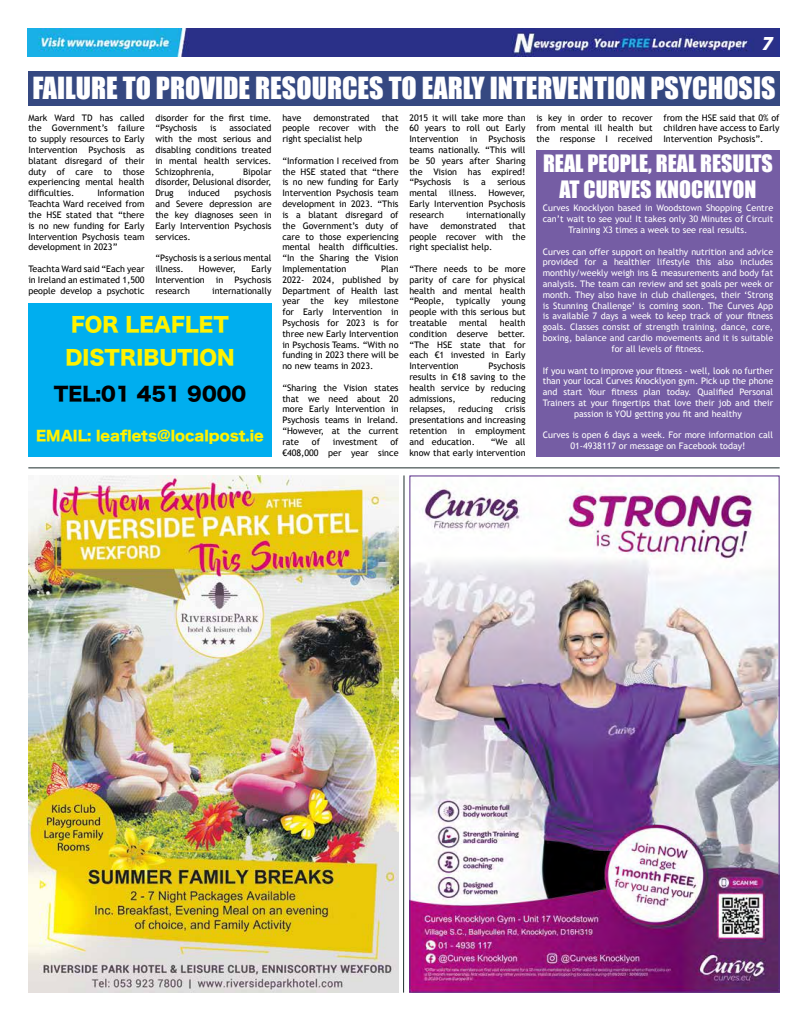
<style>
.page{position:relative;width:808px;height:1021px;background:#fff}
.page>*{position:absolute;margin:0;border:0;box-sizing:border-box;transform-origin:0 0}
.t1{font:28px "Impact";color:#fff}
.t2{font:22px/26.4px "Impact";color:#fff;text-align:center}
.t3{font:20px/33px "Hira Kaku Std N W8";color:#fff200}
.t4{font:20px "Impact";color:#fff}
.t5{font:19px "Hira Kaku Std N W8";color:#000}
.t6{font:14px "Hira Kaku Std N W8";color:#fff200}
.t7{font:9px/10.8px "Trebuchet MS";color:#000;text-align:justify}
.t8{font:9px/10.8px "Trebuchet MS";color:#fff;text-align:center}
.s1{font-family:"Myriad Pro";font-weight:900;font-style:italic}
</style>
<div class="page">
<hr style="left:28px;top:467px;width:752px;height:1px;background:#1d2d2c">
<img style="left:28px;top:28px;width:751px;height:29px">
<img style="left:411px;top:487px;width:367px;height:503px">
<img style="left:28px;top:475px;width:371px;height:517px">
<svg style="left:403px;top:475px;width:2px;height:518px"></svg>
<div style="left:536px;top:150px;width:244px;height:306px;background:#755da4"></div>
<div style="left:28px;top:71px;width:752px;height:34px;background:#354881"></div>
<div style="left:28px;top:303px;width:244px;height:153px;background:#00aeef"></div>
<h3 class="t4" style="left:752px;top:27px;width:23px">0 3<span class="s1">7</span></h3>
<h1 class="t1" style="left:32px;top:66px;width:745px">FAILURE TO PROVIDE RESOURCES TO EARLY INTERVENTION PSYCHOSIS</h1>
<p class="t7" style="left:28px;top:112px;width:118px">Mark Ward TD has called the Government’s failure to supply resources to Early Intervention Psychosis as blatant disregard of their duty of care to those experiencing mental health difficulties.</p>
<p class="t7" style="left:155px;top:112px;width:118px">disorder for the first time. “Psychosis</p>
<p class="t7" style="left:282px;top:112px;width:118px;text-indent:99px">that people recover with the right specialist help</p>
<p class="t7" style="left:282px;top:155px;width:118px">“Information I received from the HSE stated that “there is no new funding for Early Intervention Psychosis team development in 2023. “This is a blatant disregard of the Government’s duty of care to those experiencing mental health difficulties. “In the Sharing the Vision Implementation</p>
<p class="t7" style="left:282px;top:112px;width:20px">have</p>
<p class="t7" style="left:313px;top:112px;width:58px">demonstrated</p>
<p class="t7" style="left:409px;top:112px;width:118px">2015 it will take more than 60 years to roll out Early Intervention in Psychosis teams nationally. “This will be 50 years after Sharing the Vision has expired! “Psychosis</p>
<p class="t7" style="left:536px;top:112px;width:118px">is key in order to recover from mental ill health but the response I received</p>
<p class="t7" style="left:663px;top:112px;width:118px">from the HSE said that 0% of children have access to Early Intervention Psychosis”.</p>
<p class="t7" style="left:155px;top:123px;width:118px;text-indent:74px">associated with the most serious and disabling conditions treated in mental health services.<br>Schizophrenia,</p>
<p class="t7" style="left:210px;top:123px;width:8px">is</p>
<h2 class="t2" style="left:543px;top:149px;width:231px">REAL PEOPLE, REAL RESULTS<br>AT CURVES KNOCKLYON</h2>
<p class="t8" style="left:543px;top:203px;width:232px">Curves Knocklyon based in Woodstown Shopping Centre can’t wait to see you! It takes only 30 Minutes of Circuit<br>Training X3 times a week to see real results.</p>
<p class="t8" style="left:543px;top:246px;width:232px">Curves can offer support on healthy nutrition and advice provided for a healthier lifestyle this also includes monthly/weekly weigh ins &amp; measurements and body fat analysis. The team can review and set goals per week or month. They also have in club challenges, their ‘Strong is Stunning Challenge’ is coming soon. The Curves App is available 7 days a week to keep track of your fitness goals. Classes consist of strength training, dance, core, boxing, balance and cardio movements and it is suitable for all levels of fitness.</p>
<p class="t8" style="left:543px;top:365px;width:232px">If you want to improve your fitness - well, look no further than your local Curves Knocklyon gym. Pick up the phone and start Your fitness plan today. Qualified Personal Trainers at your fingertips that love their job and their passion is YOU getting you fit and healthy</p>
<p class="t8" style="left:543px;top:430px;width:232px">Curves is open 6 days a week. For more information call<br>01-4938117 or message on Facebook today!</p>
<p class="t7" style="left:155px;top:166px;width:118px;text-indent:88px">Bipolar disorder, Delusional disorder, Drug</p>
<p class="t7" style="left:463px;top:177px;width:8px">is</p>
<p class="t7" style="left:481px;top:177px;width:6px">a</p>
<p class="t7" style="left:498px;top:177px;width:30px">serious</p>
<p class="t7" style="left:28px;top:188px;width:118px;text-indent:69px">Information Teachta Ward received from the HSE stated that “there is no new funding for Early Intervention Psychosis team development in 2023”</p>
<p class="t7" style="left:28px;top:263px;width:118px">Teachta Ward said “Each year in Ireland an estimated 1,500 people develop a psychotic</p>
<p class="t7" style="left:155px;top:188px;width:118px;text-indent:79px">psychosis and Severe depression are the key diagnoses seen in Early Intervention Psychosis services.</p>
<p class="t7" style="left:155px;top:253px;width:118px">“Psychosis is a serious mental illness.</p>
<p class="t7" style="left:188px;top:188px;width:33px">induced</p>
<p class="t7" style="left:409px;top:188px;width:30px">mental</p>
<p class="t7" style="left:449px;top:188px;width:30px">illness.</p>
<p class="t7" style="left:409px;top:188px;width:118px;text-indent:79px">However, Early Intervention Psychosis research</p>
<p class="t7" style="left:466px;top:209px;width:61px">internationally</p>
<p class="t7" style="left:409px;top:220px;width:20px">have</p>
<p class="t7" style="left:440px;top:220px;width:58px">demonstrated</p>
<p class="t7" style="left:409px;top:220px;width:118px;text-indent:99px">that people recover with the right specialist help.</p>
<p class="t7" style="left:409px;top:263px;width:118px">“There needs to be more parity of care for physical health and mental health “People,</p>
<p class="t7" style="left:155px;top:263px;width:118px;text-indent:96px">Early Intervention in Psychosis research</p>
<p class="t7" style="left:282px;top:263px;width:118px;text-indent:99px">Plan 2022- 2024, published by Department of Health last year the key milestone for Early Intervention in Psychosis for 2023 is for three new Early Intervention in Psychosis Teams. “With no funding in 2023 there will be no new teams in 2023.</p>
<p class="t7" style="left:282px;top:382px;width:118px">“Sharing the Vision states that we need about 20 more Early Intervention in Psychosis teams in Ireland. “However, at the current rate</p>
<p class="t7" style="left:199px;top:263px;width:39px">However,</p>
<p class="t7" style="left:212px;top:285px;width:61px">internationally</p>
<p class="t7" style="left:456px;top:296px;width:36px">typically</p>
<p class="t7" style="left:409px;top:296px;width:118px;text-indent:93px">young people with this serious but treatable</p>
<h3 class="t3" style="left:65px;top:309px;width:171px">FOR LEAFLET<br>DISTRIBUTION</h3>
<h3 class="t5" style="left:54px;top:383px;width:194px">TEL:01 451 9000</h3>
<h3 class="t6" style="left:36px;top:428px;width:229px">EMAIL: leaflets@localpost.ie</h3>
<p class="t7" style="left:409px;top:317px;width:118px;text-indent:91px">health condition deserve better. “The HSE state that for each €1 invested in Early Intervention</p>
<p class="t7" style="left:459px;top:317px;width:30px">mental</p>
<p class="t7" style="left:409px;top:361px;width:118px;text-indent:79px">Psychosis results in €18 saving to the health service by reducing admissions,</p>
<p class="t7" style="left:491px;top:393px;width:36px">reducing</p>
<p class="t7" style="left:409px;top:404px;width:38px">relapses,</p>
<p class="t7" style="left:458px;top:404px;width:36px">reducing</p>
<p class="t7" style="left:409px;top:404px;width:118px;text-indent:96px">crisis presentations and increasing retention in employment and education.</p>
<p class="t7" style="left:282px;top:436px;width:118px;text-align:right">of<br>€408,000 per year since</p>
<p class="t7" style="left:312px;top:436px;width:10px">of</p>
<p class="t7" style="left:333px;top:436px;width:46px">investment</p>
<p class="t7" style="left:409px;top:436px;width:118px;text-align:right">“We all<br>know that early intervention</p>
</div>
